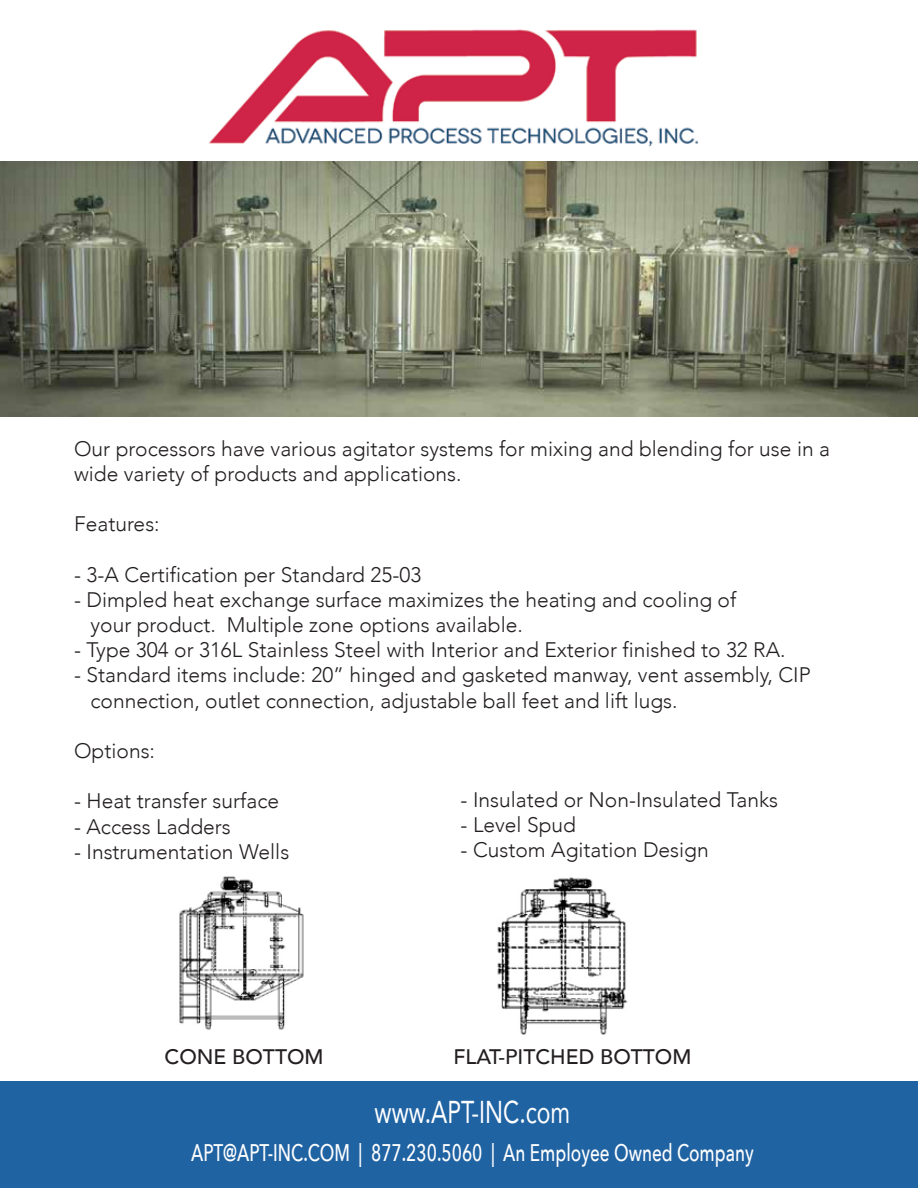
<style>
.page{position:relative;width:918px;height:1188px;background:#fff}
.page>*{position:absolute;margin:0;border:0;box-sizing:border-box;transform-origin:0 0}
.t1{font:31.5px "Avenir";color:#fff;scale:.73 1}
.t2{font:500 24px "Avenir Next";color:#fff;scale:.72 1}
.t3{font:300 21px/25.2px "Avenir";color:#231f20}
.t4{font:500 21px "Avenir";color:#231f20}
</style>
<div class="page">
<div style="left:0;top:1081px;width:918px;height:107px;background:#2063a3"></div>
<img style="left:180px;top:29px;width:548px;height:133px">
<img style="left:0;top:162px;width:918px;height:254px">
<img style="left:179px;top:876px;width:125px;height:154px">
<img style="left:497px;top:877px;width:131px;height:158px">
<p class="t3" style="left:74px;top:436px;width:758px">Our processors have various agitator systems for mixing and blending for use in a wide variety of products and applications.</p>
<p class="t3" style="left:74px;top:511px;width:87px">Features:</p>
<p class="t3" style="left:74px;top:562px;width:349px">- 3-A Certification per Standard 25-03</p>
<p class="t3" style="left:91px;top:587px;width:647px;text-indent:-16px">- Dimpled heat exchange surface maximizes the heating and cooling of your product. Multiple zone options available.</p>
<p class="t3" style="left:74px;top:637px;width:713px">- Type 304 or 316L Stainless Steel with Interior and Exterior finished to 32 RA.</p>
<p class="t3" style="left:91px;top:663px;width:722px;text-indent:-16px">- Standard items include: 20” hinged and gasketed manway, vent assembly, CIP connection, outlet connection, adjustable ball feet and lift lugs.</p>
<p class="t3" style="left:74px;top:738px;width:82px">Options:</p>
<p class="t3" style="left:74px;top:789px;width:207px">- Heat transfer surface</p>
<p class="t3" style="left:74px;top:814px;width:158px">- Access Ladders</p>
<p class="t3" style="left:74px;top:839px;width:217px">- Instrumentation Wells</p>
<p class="t3" style="left:461px;top:787px;width:319px">- Insulated or Non-Insulated Tanks</p>
<p class="t3" style="left:461px;top:812px;width:117px">- Level Spud</p>
<p class="t3" style="left:461px;top:838px;width:250px">- Custom Agitation Design</p>
<p class="t4" style="left:165px;top:1038px;width:160px">CONE BOTTOM</p>
<p class="t4" style="left:453px;top:1039px;width:240px">FLAT-PITCHED BOTTOM</p>
<h1 class="t1" style="left:375px;top:1086px;width:270px">www.APT-INC.com</h1>
<p class="t2" style="left:191px;top:1132px;width:783px">APT@APT-INC.COM | 877.230.5060 | An Employee Owned Company</p>
</div>
